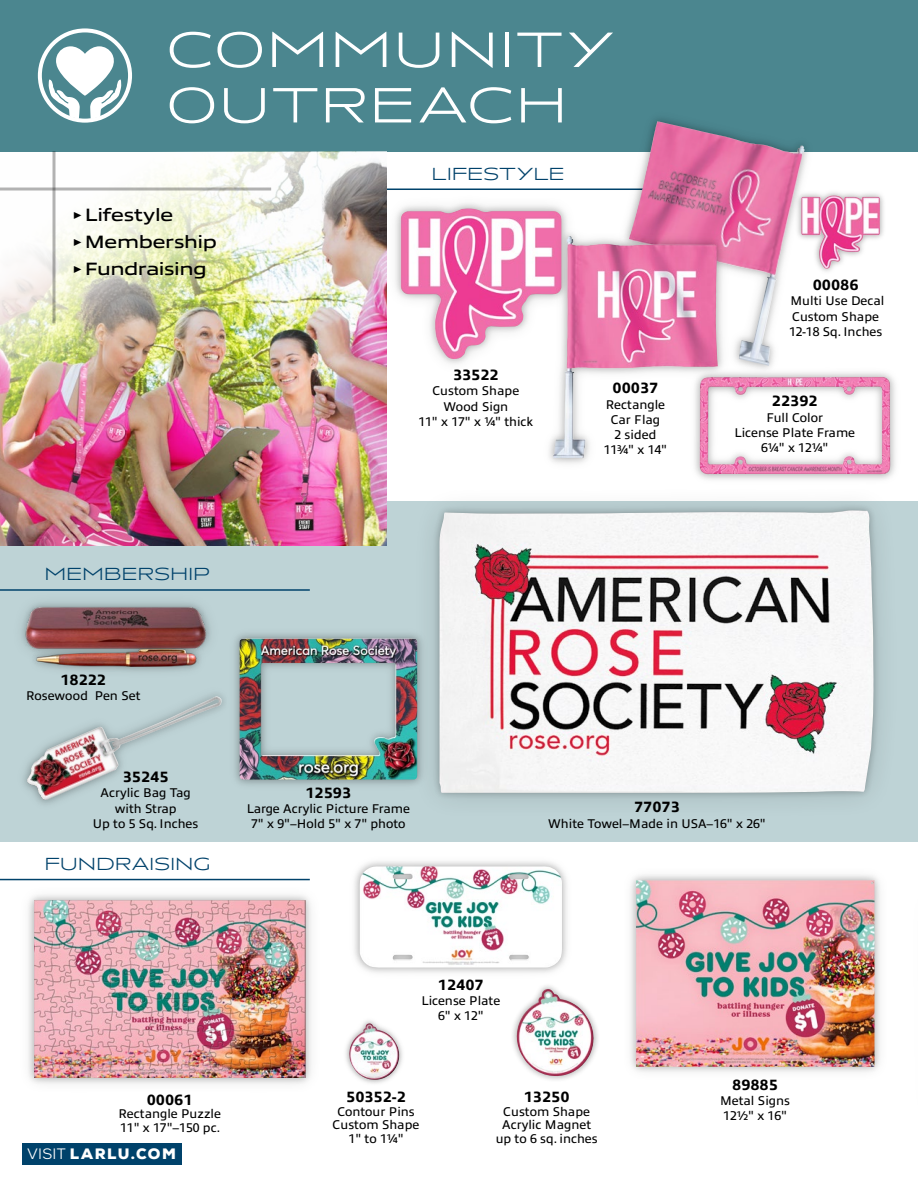
<style>
.page{position:relative;width:918px;height:1188px;background:#fff}
.page>*{position:absolute;margin:0;border:0;box-sizing:border-box;transform-origin:0 0}
.t1{font:300 51px/55.5px "Anisette Std";letter-spacing:.06em;color:#fff}
.t2{font:600 18px/27px "Allumi Std Extended";letter-spacing:-.02em;color:#000}
.t3{font:300 18px "Anisette Std";letter-spacing:.02em;color:#00426b}
.t4{font:800 15px "Allumi Std";letter-spacing:.04em;color:#000}
.t5{font:900 15px "Nexa";letter-spacing:.1em;color:#fff}
.t6{font:12.75px/15.3px "Allumi Std";color:#000;text-align:center}
.s1{font-family:"Acumin Pro";font-weight:700;font-size:12px}
.s2{font-weight:400}
</style>
<div class="page">
<hr style="left:387px;top:189px;width:310px;height:1px;background:#00426b">
<div style="left:0;top:501px;width:918px;height:341px;background:#bed3d6"></div>
<div style="left:0;top:0;width:918px;height:151px;background:#4b868f"></div>
<svg style="left:38px;top:28px;width:94px;height:95px"></svg>
<div style="left:796px;top:190px;width:89px;height:84px;background:#000;opacity:.15"></div>
<img style="left:834px;top:195px;width:46px;height:74px">
<div style="left:688px;top:365px;width:214px;height:121px;background:#000;opacity:.15"></div>
<img style="left:700px;top:377px;width:190px;height:98px">
<div style="left:412px;top:483px;width:489px;height:338px;background:#000;opacity:.15"></div>
<img style="left:440px;top:510px;width:433px;height:283px">
<img style="left:27px;top:696px;width:195px;height:104px">
<div style="left:227px;top:626px;width:203px;height:166px;background:#000;opacity:.15"></div>
<img style="left:239px;top:639px;width:178px;height:141px">
<div style="left:347px;top:854px;width:227px;height:126px;background:#000;opacity:.15"></div>
<img style="left:360px;top:866px;width:202px;height:102px">
<div style="left:621px;top:865px;width:269px;height:217px;background:#000;opacity:.15"></div>
<img style="left:636px;top:880px;width:238px;height:187px">
<div style="left:510px;top:982px;width:90px;height:101px;background:#000;opacity:.15"></div>
<img style="left:517px;top:989px;width:77px;height:87px">
<div style="left:345px;top:1019px;width:59px;height:65px;background:#000;opacity:.15"></div>
<img style="left:349px;top:1023px;width:50px;height:57px">
<div style="left:18px;top:884px;width:304px;height:210px;background:#000;opacity:.15"></div>
<img style="left:34px;top:900px;width:271px;height:178px">
<hr style="left:0;top:589px;width:310px;height:2px;background:#00426b">
<hr style="left:0;top:879px;width:310px;height:1px;background:#00426b">
<div style="left:385px;top:192px;width:193px;height:183px;background:#000;opacity:.15"></div>
<img style="left:401px;top:208px;width:161px;height:151px">
<img style="left:21px;top:602px;width:189px;height:41px">
<div style="left:24px;top:635px;width:185px;height:45px;background:#000;opacity:.15"></div>
<img style="left:33px;top:641px;width:167px;height:31px">
<svg style="left:592px;top:118px;width:242px;height:264px"></svg>
<img style="left:629px;top:124px;width:142px;height:242px">
<div style="left:540px;top:223px;width:191px;height:249px;background:#000;opacity:.15"></div>
<img style="left:553px;top:237px;width:71px;height:221px">
<img style="left:0;top:151px;width:387px;height:394px">
<svg style="left:52px;top:151px;width:4px;height:172px"></svg>
<svg style="left:0;top:186px;width:271px;height:6px"></svg>
<div style="left:22px;top:1143px;width:160px;height:22px;background:#00426b"></div>
<h1 class="t1" style="left:167px;top:23px;width:448px">COMMUNITY<br>OUTREACH</h1>
<h2 class="t2" style="left:74px;top:201px;width:145px"><span class="s1">▶</span> Lifestyle<br><span class="s1">▶</span> Membership <span class="s1">▶</span> Fundraising</h2>
<h2 class="t3" style="left:432px;top:164px;width:134px">LIFESTYLE</h2>
<p class="t4" style="left:453px;top:367px;width:47px">33522</p>
<p class="t6" style="left:418px;top:383px;width:117px">Custom Shape<br>Wood Sign<br>11" x 17" x 1/4" thick</p>
<p class="t4" style="left:613px;top:380px;width:47px">00037</p>
<p class="t6" style="left:604px;top:397px;width:65px">Rectangle<br>Car Flag<br>2 sided<br>113/4" x 14"</p>
<p class="t4" style="left:813px;top:277px;width:47px">00086</p>
<p class="t6" style="left:789px;top:294px;width:97px;text-align:left">Multi Use Decal<br>Custom Shape<br>12-18 Sq. Inches</p>
<p class="t4" style="left:772px;top:393px;width:47px">22392</p>
<p class="t6" style="left:734px;top:410px;width:122px">Full Color<br>License Plate Frame<br>61/4" x 121/4"</p>
<h2 class="t3" style="left:45px;top:565px;width:167px">MEMBERSHIP</h2>
<p class="t4" style="left:61px;top:672px;width:47px">18222</p>
<p class="t6" style="left:26px;top:689px;width:116px">Rosewood Pen Set</p>
<p class="t4" style="left:123px;top:769px;width:47px">35245</p>
<p class="t6" style="left:93px;top:786px;width:107px">Acrylic Bag Tag with Strap<br>Up to 5 Sq. Inches</p>
<p class="t4" style="left:306px;top:784px;width:47px">12593</p>
<p class="t6" style="left:247px;top:801px;width:165px">Large Acrylic Picture Frame<br>7" x 9"–Hold 5" x 7" photo</p>
<h2 class="t3" style="left:45px;top:854px;width:167px">FUNDRAISING</h2>
<p class="t4" style="left:438px;top:977px;width:47px">12407</p>
<p class="t6" style="left:421px;top:993px;width:81px">License Plate<br>6" x 12"</p>
<p class="t4" style="left:634px;top:799px;width:47px">77073</p>
<p class="t6" style="left:548px;top:816px;width:219px">White Towel–Made in USA–16" x 26"</p>
<p class="t4" style="left:147px;top:1091px;width:47px">00061</p>
<p class="t6" style="left:118px;top:1107px;width:104px;line-height:13.5px;text-align:left">Rectangle Puzzle<br>11" x 17"–150 pc.</p>
<p class="t5" style="left:27px;top:1144px;width:150px"><span class="s2">VISIT</span> LARLU.COM</p>
<p class="t4" style="left:347px;top:1089px;width:61px">50352-2</p>
<p class="t6" style="left:333px;top:1105px;width:88px;line-height:13.5px">Contour Pins<br>Custom Shape<br>1" to 11/4"</p>
<p class="t4" style="left:524px;top:1089px;width:47px">13250</p>
<p class="t6" style="left:496px;top:1105px;width:104px;line-height:13.5px">Custom Shape<br>Acrylic Magnet up to 6 sq. inches</p>
<p class="t4" style="left:733px;top:1076px;width:47px">89885</p>
<p class="t6" style="left:720px;top:1093px;width:72px;text-align:left">Metal Signs<br>121/2" x 16"</p>
</div>
